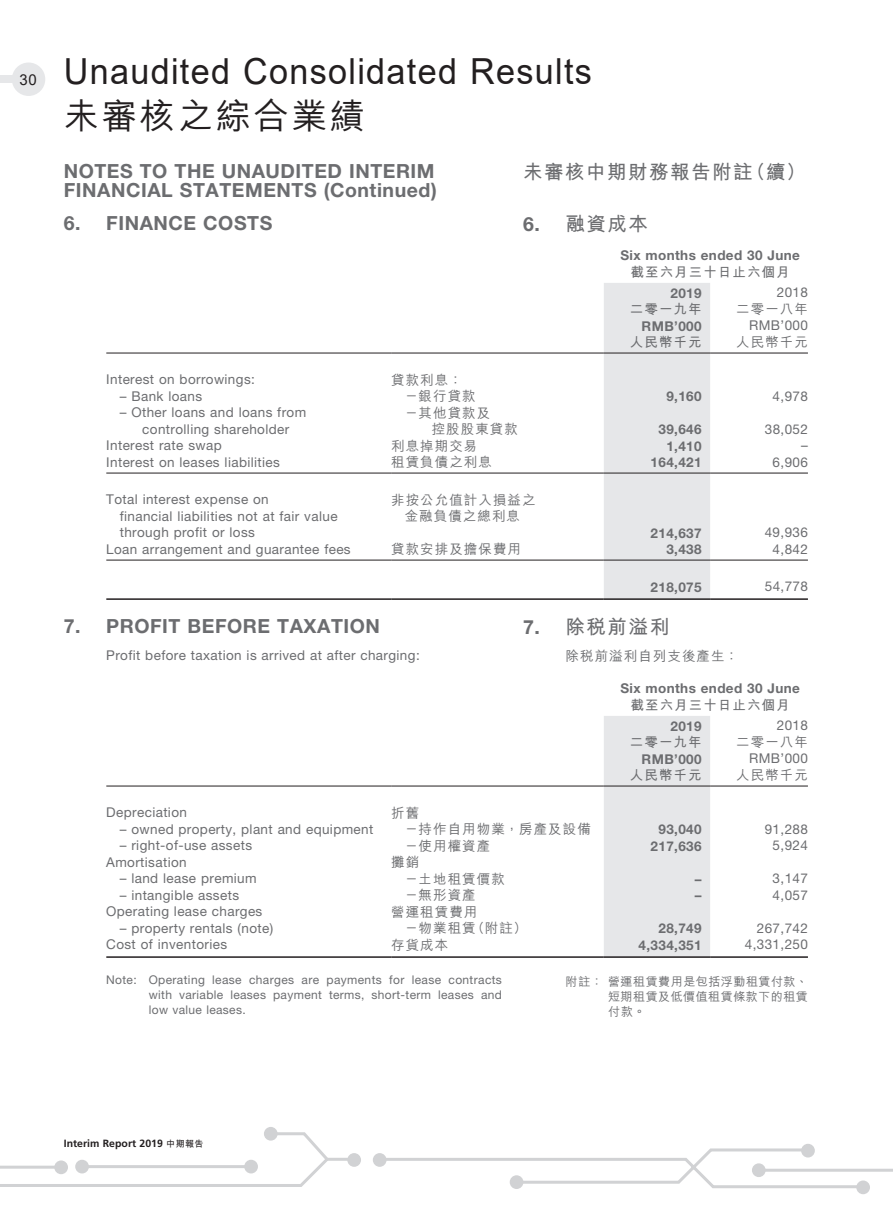
<style>
.page{position:relative;width:893px;height:1212px;background:#fff}
.page>*{position:absolute;margin:0;border:0;box-sizing:border-box;transform-origin:0 0}
.t1{font:35.85px "Arial";letter-spacing:.04em;color:#231f20;scale:.95 1}
.t2{font:500 35.25px "M Hei HK";letter-spacing:.08em;color:#231f20}
.t3{font:700 19.5px/19.5px "Helvetica Neue LT Std";letter-spacing:.03em;color:#6c6d70}
.t4{font:700 19.5px "M Hei HK";letter-spacing:.08em;color:#6c6d70}
.t5{font:15px "Arial";color:#231f20}
.t6{font:13.5px/16.5px "Helvetica Neue LT Std";letter-spacing:.03em;color:#6c6d70;text-align:center}
.t7{font:500 13.5px/16.5px "M Hei HK";letter-spacing:.08em;color:#6c6d70}
.t8{font:700 13.5px "Helvetica Neue LT Std";letter-spacing:.03em;color:#6c6d70}
.t9{font:700 13.5px "M Hei HK";letter-spacing:.08em;color:#6c6d70}
.t10{font:12px/15px "Helvetica Neue LT Std";letter-spacing:.03em;color:#6c6d70;text-align:justify}
.t11{font:500 12px/15px "M Hei HK";letter-spacing:.045em;color:#6c6d70;text-align:justify}
.t12{font:700 10.5px "Frutiger LT Std";letter-spacing:.005em;color:#231f20}
.s1{font-family:"Helvetica Neue LT Std"}
.s2{font-family:"M Hei HK";font-size:9px}
</style>
<div class="page">
<div style="left:0;top:75px;width:14px;height:8px;background:#e6e7e9"></div>
<div style="left:12px;top:63px;width:33px;height:33px;background:#e6e7e9;border-radius:50%"></div>
<div style="left:264px;top:1127px;width:14px;height:13px;background:#d1d2d4;border-radius:50%"></div>
<svg style="left:0;top:1131px;width:893px;height:63px"></svg>
<div style="left:604px;top:283px;width:106px;height:315px;background:#e6e7e9"></div>
<hr style="left:106px;top:353px;width:285px;height:1px;background:#231f20">
<hr style="left:391px;top:353px;width:213px;height:1px;background:#231f20">
<hr style="left:604px;top:353px;width:106px;height:1px;background:#231f20">
<hr style="left:710px;top:353px;width:98px;height:1px;background:#231f20">
<hr style="left:106px;top:473px;width:285px;height:1px;background:#231f20">
<hr style="left:391px;top:473px;width:213px;height:1px;background:#231f20">
<hr style="left:604px;top:473px;width:106px;height:1px;background:#231f20">
<hr style="left:710px;top:473px;width:98px;height:1px;background:#231f20">
<hr style="left:106px;top:560px;width:285px;height:1px;background:#231f20">
<hr style="left:391px;top:560px;width:213px;height:1px;background:#231f20">
<hr style="left:604px;top:560px;width:106px;height:1px;background:#231f20">
<hr style="left:710px;top:560px;width:98px;height:1px;background:#231f20">
<hr style="left:106px;top:598px;width:285px;height:2px;background:#231f20">
<hr style="left:391px;top:598px;width:213px;height:2px;background:#231f20">
<hr style="left:604px;top:598px;width:106px;height:2px;background:#231f20">
<hr style="left:710px;top:598px;width:98px;height:2px;background:#231f20">
<div style="left:604px;top:716px;width:106px;height:240px;background:#e6e7e9"></div>
<hr style="left:106px;top:786px;width:285px;height:1px;background:#231f20">
<hr style="left:391px;top:786px;width:213px;height:1px;background:#231f20">
<hr style="left:604px;top:786px;width:106px;height:1px;background:#231f20">
<hr style="left:710px;top:786px;width:98px;height:1px;background:#231f20">
<hr style="left:106px;top:956px;width:285px;height:2px;background:#231f20">
<hr style="left:391px;top:956px;width:213px;height:2px;background:#231f20">
<hr style="left:604px;top:956px;width:106px;height:2px;background:#231f20">
<hr style="left:710px;top:956px;width:98px;height:2px;background:#231f20">
<p class="t5" style="left:20px;top:69px;width:19px">30</p>
<h1 class="t1" style="left:64px;top:47px;width:557px">Unaudited Consolidated Results</h1>
<h2 class="t2" style="left:64px;top:90px;width:303px">未審核之綜合業績</h2>
<h3 class="t3" style="left:64px;top:161px;width:374px">NOTES TO THE UNAUDITED INTERIM<br>FINANCIAL STATEMENTS (Continued)</h3>
<h3 class="t3" style="left:64px;top:212px;width:210px">6. FINANCE COSTS</h3>
<h3 class="t4" style="left:523px;top:158px;width:284px">未審核中期財務報告附註（續）</h3>
<h3 class="t4" style="left:523px;top:209px;width:127px"><span class="s1">6.</span> 融資成本</h3>
<p class="t8" style="left:620px;top:247px;width:181px">Six months ended 30 June</p>
<p class="t9" style="left:631px;top:262px;width:161px">截至六月三十日止六個月</p>
<p class="t8" style="left:670px;top:284px;width:33px">2019</p>
<p class="t6" style="left:777px;top:284px;width:33px">2018</p>
<p class="t9" style="left:630px;top:299px;width:73px">二零一九年</p>
<p class="t7" style="left:736px;top:300px;width:73px">二零一八年</p>
<p class="t8" style="left:642px;top:317px;width:62px">RMB’000</p>
<p class="t6" style="left:749px;top:317px;width:60px">RMB’000</p>
<p class="t9" style="left:630px;top:332px;width:73px">人民幣千元</p>
<p class="t7" style="left:736px;top:333px;width:73px">人民幣千元</p>
<p class="t6" style="left:106px;top:371px;width:150px">Interest on borrowings:</p>
<p class="t7" style="left:391px;top:370px;width:73px">貸款利息：</p>
<p class="t6" style="left:120px;top:387px;width:84px">– Bank loans</p>
<p class="t7" style="left:405px;top:387px;width:73px">－銀行貸款</p>
<p class="t8" style="left:666px;top:388px;width:37px">9,160</p>
<p class="t6" style="left:773px;top:387px;width:37px">4,978</p>
<p class="t6" style="left:120px;top:404px;width:188px">– Other loans and loans from controlling shareholder</p>
<p class="t7" style="left:432px;top:403px;width:88px;text-indent:-27px">－其他貸款及<br>控股股東貸款</p>
<p class="t8" style="left:658px;top:421px;width:45px">39,646</p>
<p class="t6" style="left:765px;top:420px;width:45px">38,052</p>
<p class="t6" style="left:106px;top:437px;width:117px">Interest rate swap</p>
<p class="t7" style="left:391px;top:436px;width:88px">利息掉期交易</p>
<p class="t8" style="left:666px;top:437px;width:37px">1,410</p>
<p class="t6" style="left:801px;top:437px;width:8px">–</p>
<p class="t6" style="left:106px;top:453px;width:175px">Interest on leases liabilities</p>
<p class="t7" style="left:391px;top:453px;width:102px">租賃負債之利息</p>
<p class="t8" style="left:651px;top:454px;width:53px">164,421</p>
<p class="t6" style="left:773px;top:453px;width:37px">6,906</p>
<p class="t6" style="left:120px;top:491px;width:219px;text-align:left;text-indent:-14px">Total interest expense on<br>financial liabilities not at fair value through profit or loss</p>
<p class="t7" style="left:391px;top:490px;width:146px;text-align:center">非按公允值計入損益之金融負債之總利息</p>
<p class="t8" style="left:651px;top:524px;width:53px">214,637</p>
<p class="t6" style="left:765px;top:524px;width:45px">49,936</p>
<p class="t6" style="left:106px;top:540px;width:246px">Loan arrangement and guarantee fees</p>
<p class="t7" style="left:391px;top:540px;width:131px">貸款安排及擔保費用</p>
<p class="t8" style="left:666px;top:541px;width:37px">3,438</p>
<p class="t6" style="left:773px;top:540px;width:37px">4,842</p>
<p class="t8" style="left:651px;top:579px;width:53px">218,075</p>
<p class="t6" style="left:765px;top:578px;width:45px">54,778</p>
<h3 class="t3" style="left:64px;top:615px;width:318px">7. PROFIT BEFORE TAXATION</h3>
<p class="t6" style="left:106px;top:647px;width:315px">Profit before taxation is arrived at after charging:</p>
<p class="t8" style="left:620px;top:680px;width:181px">Six months ended 30 June</p>
<p class="t9" style="left:631px;top:695px;width:161px">截至六月三十日止六個月</p>
<p class="t8" style="left:670px;top:717px;width:33px">2019</p>
<p class="t6" style="left:777px;top:717px;width:33px">2018</p>
<p class="t9" style="left:630px;top:732px;width:73px">二零一九年</p>
<p class="t7" style="left:736px;top:733px;width:73px">二零一八年</p>
<p class="t8" style="left:642px;top:750px;width:62px">RMB’000</p>
<p class="t6" style="left:749px;top:750px;width:60px">RMB’000</p>
<p class="t9" style="left:630px;top:765px;width:73px">人民幣千元</p>
<p class="t7" style="left:736px;top:766px;width:73px">人民幣千元</p>
<p class="t6" style="left:106px;top:804px;width:82px">Depreciation</p>
<p class="t7" style="left:391px;top:803px;width:30px">折舊</p>
<p class="t6" style="left:120px;top:820px;width:255px">– owned property, plant and equipment</p>
<p class="t7" style="left:405px;top:820px;width:188px">－持作自用物業，房產及設備</p>
<p class="t8" style="left:658px;top:821px;width:45px">93,040</p>
<p class="t6" style="left:765px;top:820px;width:45px">91,288</p>
<p class="t6" style="left:120px;top:837px;width:134px">– right-of-use assets</p>
<p class="t7" style="left:405px;top:836px;width:87px">－使用權資產</p>
<p class="t8" style="left:651px;top:837px;width:53px">217,636</p>
<p class="t6" style="left:773px;top:837px;width:37px">5,924</p>
<p class="t6" style="left:106px;top:853px;width:82px">Amortisation</p>
<p class="t7" style="left:391px;top:853px;width:30px">攤銷</p>
<p class="t6" style="left:120px;top:870px;width:138px">– land lease premium</p>
<p class="t7" style="left:405px;top:869px;width:102px">－土地租賃價款</p>
<p class="t8" style="left:695px;top:870px;width:8px">–</p>
<p class="t6" style="left:773px;top:870px;width:37px">3,147</p>
<p class="t6" style="left:120px;top:886px;width:121px">– intangible assets</p>
<p class="t7" style="left:405px;top:886px;width:73px">－無形資產</p>
<p class="t8" style="left:695px;top:887px;width:8px">–</p>
<p class="t6" style="left:773px;top:886px;width:37px">4,057</p>
<p class="t6" style="left:106px;top:903px;width:158px">Operating lease charges</p>
<p class="t7" style="left:391px;top:902px;width:88px">營運租賃費用</p>
<p class="t6" style="left:120px;top:919px;width:155px">– property rentals (note)</p>
<p class="t7" style="left:405px;top:919px;width:124px">－物業租賃（附註）</p>
<p class="t8" style="left:658px;top:920px;width:45px">28,749</p>
<p class="t6" style="left:757px;top:919px;width:53px">267,742</p>
<p class="t6" style="left:106px;top:936px;width:122px">Cost of inventories</p>
<p class="t7" style="left:391px;top:935px;width:59px">存貨成本</p>
<p class="t8" style="left:638px;top:936px;width:65px">4,334,351</p>
<p class="t6" style="left:745px;top:936px;width:65px">4,331,250</p>
<p class="t10" style="left:149px;top:972px;width:355px;text-indent:-43px">Note: Operating lease charges are payments for lease contracts with variable leases payment terms, short-term leases and low value leases.</p>
<h3 class="t4" style="left:523px;top:613px;width:148px"><span class="s1">7.</span> 除稅前溢利</h3>
<p class="t7" style="left:566px;top:647px;width:174px">除稅前溢利自列支後產生：</p>
<p class="t11" style="left:608px;top:973px;width:201px;text-indent:-43px">附註：營運租賃費用是包括浮動租賃付款、短期租賃及低價值租賃條款下的租賃付款。</p>
<p class="t12" style="left:64px;top:1137px;width:141px">Interim Report 2019 <span class="s2">中期報告</span></p>
</div>
